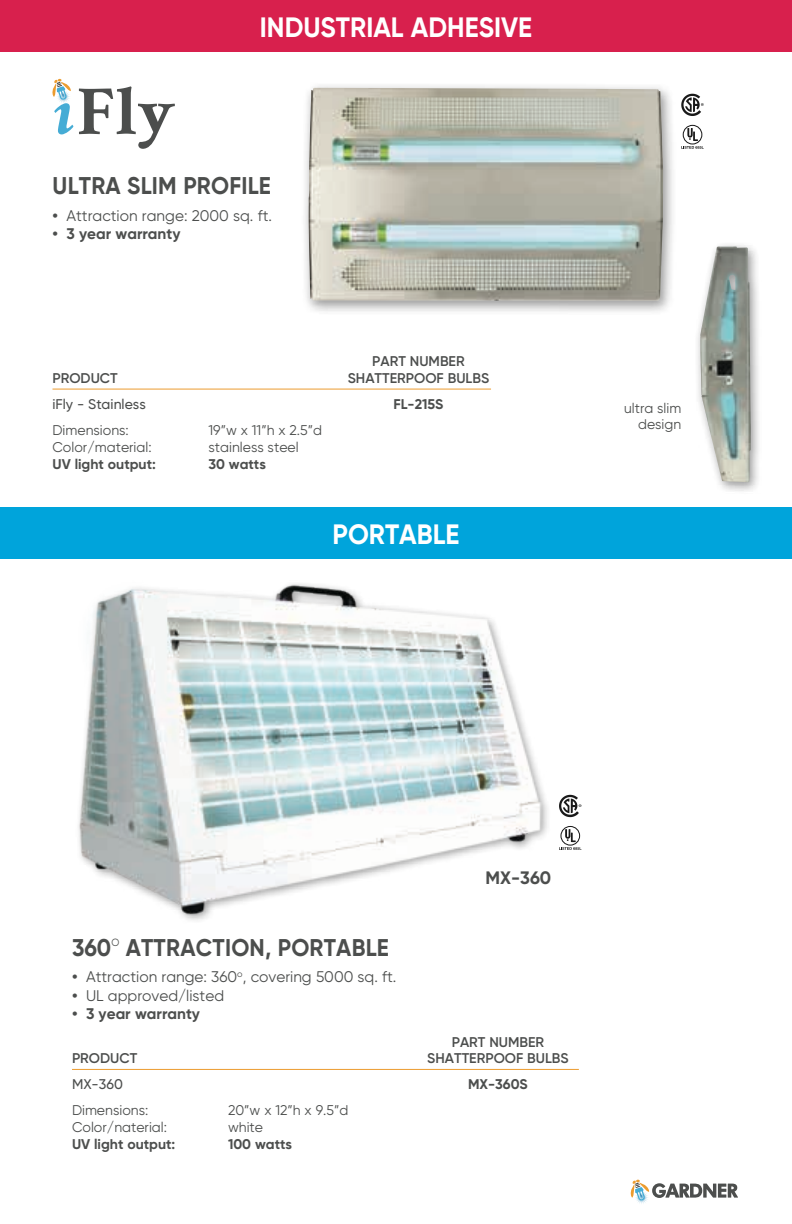
<style>
.page{position:relative;width:792px;height:1224px;background:#fff}
.page>*{position:absolute;margin:0;border:0;box-sizing:border-box;transform-origin:0 0}
.t1{font:700 28px "Gilroy";color:#fff;scale:.94 1}
.t2{font:700 24.2px "Gilroy";letter-spacing:.01em;color:#4c4e4d;scale:.94 1}
.t3{font:700 18px "Gilroy";color:#4c4e4d}
.t4{font:15.4px "Gilroy";color:#4c4e4d}
.t5{font:700 15.4px "Gilroy";color:#4c4e4d}
.t6{font:14px/16px "Gilroy";color:#4c4e4d;text-align:right}
.t7{font:600 14px "Gilroy";color:#4c4e4d}
.t8{font:700 14px "Gilroy";color:#4c4e4d}
.t9{font:500 14px "Gilroy";color:#4c4e4d}
.t10{font:10.4px "Gilroy";color:#4c4e4d;scale:.94 1}
.s1{font-weight:700}
</style>
<div class="page">
<svg style="left:630px;top:1180px;width:108px;height:24px"></svg>
<hr style="left:72px;top:1069px;width:507px;height:1px;background:#ec9c2f">
<div style="left:560px;top:826px;width:20px;height:20px;border:1px solid #1a1a1a;border-radius:50%"></div>
<svg style="left:570px;top:829px;width:11px;height:21px"></svg>
<svg style="left:570px;top:795px;width:11px;height:22px"></svg>
<img style="left:78px;top:583px;width:492px;height:338px">
<hr style="left:52px;top:389px;width:439px;height:1px;background:#ec9c2f">
<div style="left:683px;top:125px;width:19px;height:20px;border:1px solid #1a1a1a;border-radius:50%"></div>
<svg style="left:681px;top:128px;width:23px;height:21px"></svg>
<svg style="left:681px;top:94px;width:23px;height:22px"></svg>
<div style="left:301px;top:81px;width:376px;height:234px;background:#1a1a1a;opacity:.45"></div>
<img style="left:308px;top:88px;width:355px;height:213px">
<svg style="left:52px;top:79px;width:21px;height:55px"></svg>
<svg style="left:79px;top:86px;width:96px;height:63px"></svg>
<div style="left:694px;top:241px;width:69px;height:254px;background:#1a1a1a;opacity:.45"></div>
<img style="left:700px;top:246px;width:51px;height:236px">
<div style="left:0;top:0;width:792px;height:52px;background:#d8204d"></div>
<div style="left:0;top:507px;width:792px;height:52px;background:#00a4db"></div>
<h1 class="t1" style="left:260px;top:10px;width:291px">INDUSTRIAL ADHESIVE</h1>
<h2 class="t2" style="left:53px;top:171px;width:234px">ULTRA SLIM PROFILE</h2>
<p class="t4" style="left:52px;top:206px;width:221px"><span class="s1">•</span> Attraction range: 2000 sq. ft.</p>
<p class="t5" style="left:52px;top:224px;width:130px">• 3 year warranty</p>
<p class="t7" style="left:372px;top:353px;width:94px">PART NUMBER</p>
<p class="t7" style="left:52px;top:369px;width:67px">PRODUCT</p>
<p class="t7" style="left:348px;top:369px;width:143px">SHATTERPOOF BULBS</p>
<p class="t9" style="left:52px;top:395px;width:95px">iFly - Stainless</p>
<p class="t8" style="left:393px;top:395px;width:52px">FL-215S</p>
<p class="t6" style="left:52px;top:422px;width:78px">Dimensions:</p>
<p class="t6" style="left:208px;top:422px;width:115px">19”w x 11”h x 2.5”d</p>
<p class="t6" style="left:52px;top:439px;width:101px">Color/material:</p>
<p class="t6" style="left:208px;top:439px;width:92px">stainless steel</p>
<p class="t8" style="left:52px;top:455px;width:105px">UV light output:</p>
<p class="t8" style="left:208px;top:455px;width:59px">30 watts</p>
<h1 class="t1" style="left:333px;top:517px;width:137px">PORTABLE</h1>
<p class="t6" style="left:624px;top:400px;width:59px">ultra slim design</p>
<h2 class="t2" style="left:72px;top:932px;width:43px">360</h2>
<p class="t10" style="left:111px;top:936px;width:10px">O</p>
<h2 class="t2" style="left:126px;top:932px;width:282px">ATTRACTION, PORTABLE</h2>
<p class="t4" style="left:72px;top:968px;width:326px"><span class="s1">•</span> Attraction range: 360<sup>o</sup>, covering 5000 sq. ft.</p>
<p class="t4" style="left:72px;top:986px;width:154px"><span class="s1">•</span> UL approved/listed</p>
<p class="t5" style="left:72px;top:1004px;width:130px">• 3 year warranty</p>
<p class="t3" style="left:485px;top:866px;width:67px">MX-360</p>
<p class="t7" style="left:452px;top:1033px;width:94px">PART NUMBER</p>
<p class="t7" style="left:72px;top:1050px;width:67px">PRODUCT</p>
<p class="t7" style="left:427px;top:1050px;width:143px">SHATTERPOOF BULBS</p>
<p class="t9" style="left:72px;top:1076px;width:52px">MX-360</p>
<p class="t8" style="left:468px;top:1076px;width:61px">MX-360S</p>
<p class="t6" style="left:72px;top:1102px;width:78px">Dimensions:</p>
<p class="t6" style="left:228px;top:1102px;width:122px">20”w x 12”h x 9.5”d</p>
<p class="t6" style="left:72px;top:1119px;width:97px">Color/naterial:</p>
<p class="t6" style="left:228px;top:1119px;width:37px">white</p>
<p class="t8" style="left:72px;top:1135px;width:105px">UV light output:</p>
<p class="t8" style="left:228px;top:1135px;width:66px">100 watts</p>
</div>
